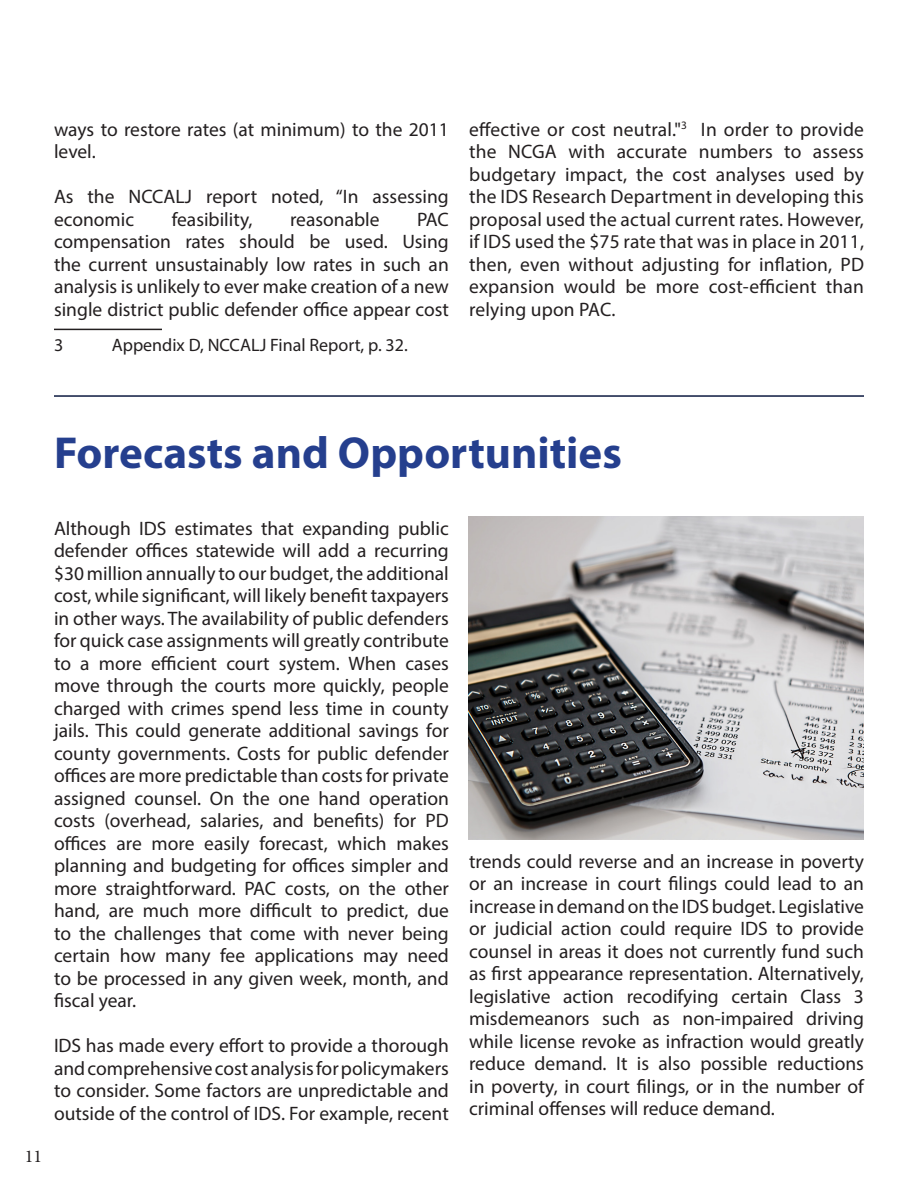
<style>
.page{position:relative;width:918px;height:1188px;background:#fff}
.page>*{position:absolute;margin:0;border:0;box-sizing:border-box;transform-origin:0 0}
.t1{font:700 45px "Myriad Pro";color:#253f8e}
.t2{font:19.5px/22.5px "Myriad Pro";color:#231f20;text-align:justify}
.t3{font:18px "Myriad Pro";color:#231f20}
.t4{font:18px "Minion Pro";color:#231f20}
</style>
<div class="page">
<img style="left:469px;top:516px;width:395px;height:324px">
<hr style="left:54px;top:329px;width:108px;height:1px;background:#231f20">
<hr style="left:54px;top:395px;width:810px;height:2px;background:#0c1940">
<p class="t2" style="left:54px;top:117px;width:396px">ways to restore rates (at minimum) to the 2011 level.</p>
<p class="t2" style="left:54px;top:185px;width:396px">As the NCCALJ report noted, “In assessing economic</p>
<p class="t2" style="left:172px;top:207px;width:82px">feasibility,</p>
<p class="t2" style="left:290px;top:207px;width:91px">reasonable</p>
<p class="t2" style="left:54px;top:207px;width:396px;text-indent:363px">PAC compensation rates should be used. Using the current unsustainably low rates in such an analysis is unlikely to ever make creation of a new single district public defender office appear cost</p>
<p class="t3" style="left:54px;top:334px;width:11px">3</p>
<p class="t3" style="left:112px;top:334px;width:297px">Appendix D, NCCALJ Final Report, p. 32.</p>
<p class="t2" style="left:469px;top:117px;width:396px">effective or cost neutral."<sup>3</sup> In order to provide the NCGA with accurate numbers to assess budgetary impact, the cost analyses used by the IDS Research Department in developing this proposal used the actual current rates. However, if IDS used the $75 rate that was in place in 2011, then, even without adjusting for inflation, PD expansion would be more cost-efficient than relying upon PAC.</p>
<p class="t1" style="left:54px;top:423px;width:569px">Forecasts and Opportunities</p>
<p class="t4" style="left:25px;top:1144px;width:19px">11</p>
<p class="t2" style="left:54px;top:516px;width:396px">Although IDS estimates that expanding public defender offices statewide will add a recurring $30 million annually to our budget, the additional cost, while significant, will likely benefit taxpayers in other ways. The availability of public defenders for quick case assignments will greatly contribute to a more efficient court system. When cases move through the courts more quickly, people charged with crimes spend less time in county jails. This could generate additional savings for county governments. Costs for public defender offices are more predictable than costs for private assigned counsel. On the one hand operation costs (overhead, salaries, and benefits) for PD offices are more easily forecast, which makes planning and budgeting for offices simpler and more straightforward. PAC costs, on the other hand, are much more difficult to predict, due to the challenges that come with never being certain how many fee applications may need to be processed in any given week, month, and fiscal year.</p>
<p class="t2" style="left:54px;top:1034px;width:396px">IDS has made every effort to provide a thorough and comprehensive cost analysis for policymakers to consider. Some factors are unpredictable and outside of the control of IDS. For example, recent</p>
<p class="t2" style="left:469px;top:850px;width:396px">trends could reverse and an increase in poverty or an increase in court filings could lead to an increase in demand on the IDS budget. Legislative or judicial action could require IDS to provide counsel in areas it does not currently fund such as first appearance representation. Alternatively, legislative action recodifying certain Class 3 misdemeanors such as non-impaired driving while license revoke as infraction would greatly reduce demand. It is also possible reductions in poverty, in court filings, or in the number of criminal offenses will reduce demand.</p>
</div>
